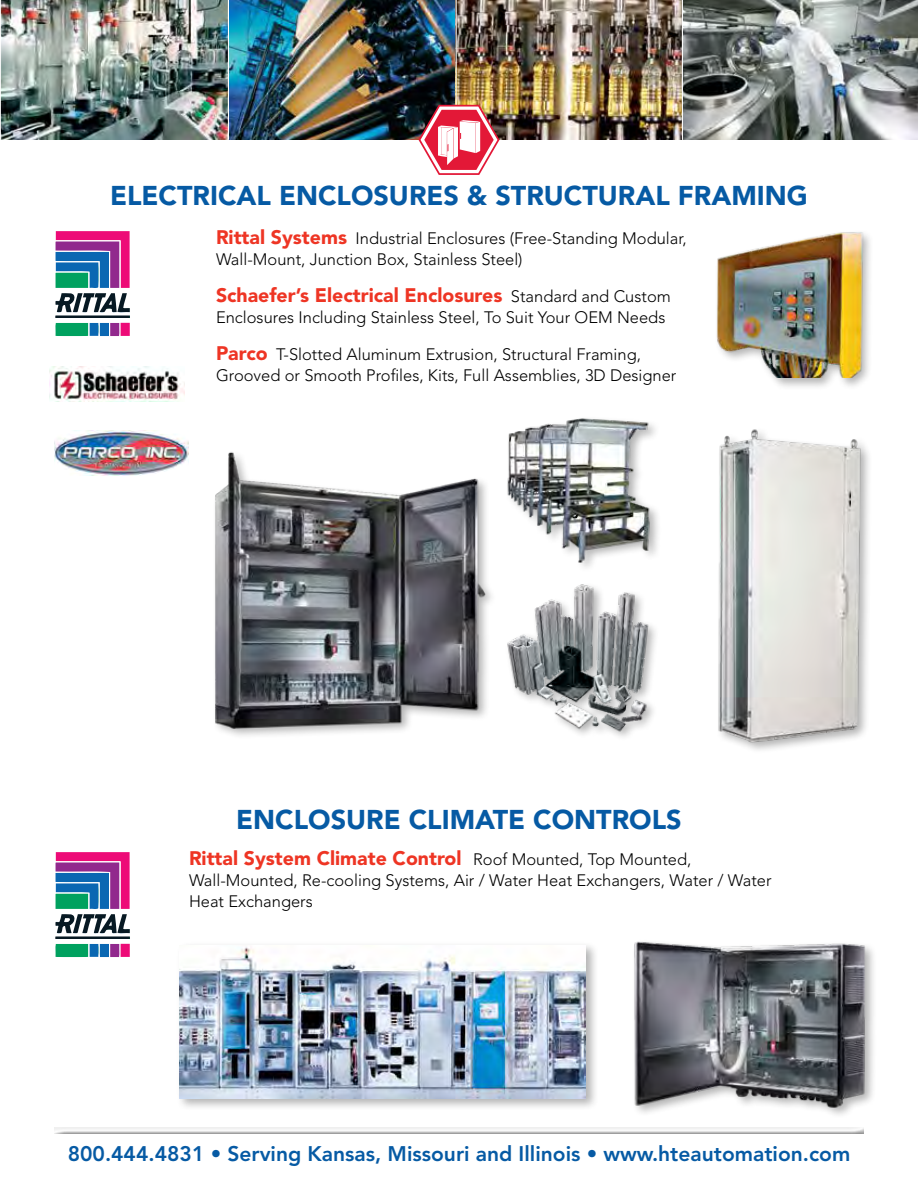
<style>
.page{position:relative;width:918px;height:1188px;background:#fff}
.page>*{position:absolute;margin:0;border:0;box-sizing:border-box;transform-origin:0 0}
.t1{font:900 27px "Avenir LT Std";color:#065aa4}
.t2{font:800 21px "Avenir LT Std";color:#065aa4}
.t3{font:900 19.5px "Avenir LT Std";color:#ee3524}
.t4{font:300 16.5px/21px "Avenir LT Std";color:#000}
.s1{font-weight:900;font-size:19.5px;color:#ee3524}
.s2{font-weight:300;font-size:16.5px;color:#000}
</style>
<div class="page">
<div style="left:54px;top:1126px;width:811px;height:9px;background:#000;opacity:.4"></div>
<img style="left:229px;top:0;width:227px;height:140px">
<img style="left:1px;top:0;width:227px;height:140px">
<img style="left:457px;top:0;width:225px;height:140px">
<img style="left:683px;top:0;width:235px;height:140px">
<svg style="left:55px;top:852px;width:75px;height:105px"></svg>
<img style="left:54px;top:431px;width:134px;height:45px">
<img style="left:507px;top:584px;width:146px;height:153px">
<div style="left:176px;top:942px;width:423px;height:170px;background:#000;opacity:.3"></div>
<img style="left:180px;top:945px;width:406px;height:153px">
<img style="left:49px;top:367px;width:135px;height:35px">
<svg style="left:55px;top:231px;width:75px;height:105px"></svg>
<div style="left:714px;top:229px;width:160px;height:162px;background:#000;opacity:.3"></div>
<img style="left:714px;top:229px;width:152px;height:149px">
<img style="left:507px;top:418px;width:151px;height:150px">
<img style="left:718px;top:429px;width:151px;height:321px">
<img style="left:215px;top:452px;width:277px;height:284px">
<div style="left:631px;top:939px;width:247px;height:180px;background:#000;opacity:.3"></div>
<img style="left:633px;top:939px;width:236px;height:173px">
<svg style="left:419px;top:105px;width:81px;height:70px"></svg>
<h1 class="t1" style="left:110px;top:179px;width:699px">ELECTRICAL ENCLOSURES &amp; STRUCTURAL FRAMING</h1>
<p class="t4" style="left:216px;top:228px;width:472px"><span class="s1">Rittal Systems</span> Industrial Enclosures (Free-Standing Modular,<br>Wall-Mount, Junction Box, Stainless Steel)</p>
<p class="t3" style="left:216px;top:284px;width:456px">Schaefer’s Electrical Enclosures <span class="s2">Standard and Custom</span></p>
<p class="t4" style="left:216px;top:307px;width:451px">Enclosures Including Stainless Steel, To Suit Your OEM Needs</p>
<p class="t4" style="left:216px;top:344px;width:462px"><span class="s1">Parco</span> T-Slotted Aluminum Extrusion, Structural Framing,<br>Grooved or Smooth Profiles, Kits, Full Assemblies, 3D Designer</p>
<h1 class="t1" style="left:236px;top:803px;width:447px">ENCLOSURE CLIMATE CONTROLS</h1>
<p class="t3" style="left:189px;top:847px;width:504px">Rittal System Climate Control <span class="s2">Roof Mounted, Top Mounted,</span></p>
<p class="t4" style="left:189px;top:870px;width:584px">Wall-Mounted, Re-cooling Systems, Air / Water Heat Exchangers, Water / Water<br>Heat Exchangers</p>
<p class="t2" style="left:68px;top:1141px;width:784px">800.444.4831 • Serving Kansas, Missouri and Illinois • www.hteautomation.com</p>
</div>
